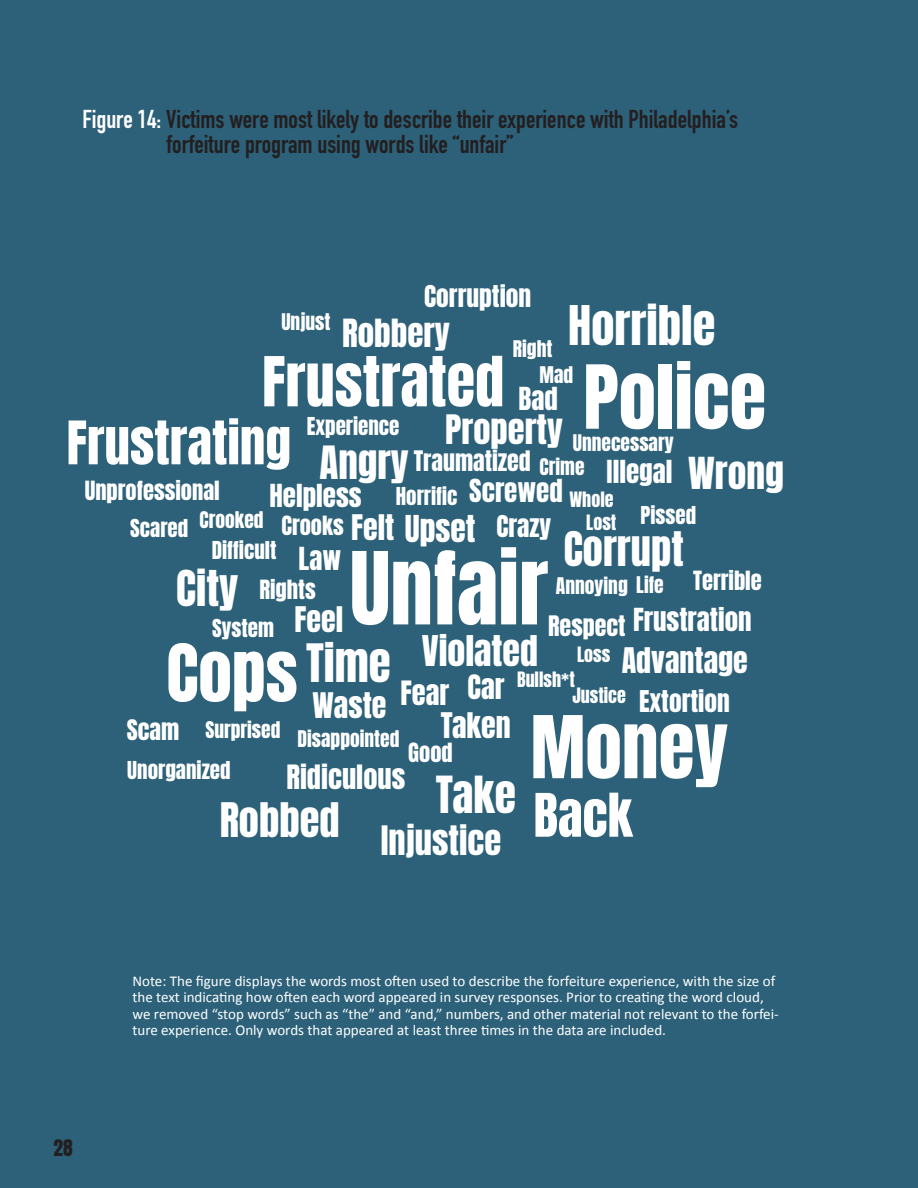
<style>
.page{position:relative;width:918px;height:1188px;background:#2c6179}
.page>*{position:absolute;margin:0;border:0;box-sizing:border-box;transform-origin:0 0}
.t1{font:85.5px "Anton";color:#fff}
.t2{font:75px "Anton";color:#fff}
.t3{font:73.5px "Anton";color:#fff}
.t4{font:67.5px "Anton";color:#fff}
.t5{font:58.5px "Anton";color:#fff}
.t6{font:51px "Anton";color:#fff}
.t7{font:46.5px "Anton";color:#fff}
.t8{font:45px "Anton";color:#fff}
.t9{font:43.5px "Anton";color:#fff}
.t10{font:42px "Anton";color:#fff}
.t11{font:40.5px "Anton";color:#fff}
.t12{font:39px "Anton";color:#fff}
.t13{font:37.5px "Anton";color:#fff}
.t14{font:36px "Anton";color:#fff}
.t15{font:34.5px "Anton";color:#fff}
.t16{font:33px "Anton";color:#fff}
.t17{font:31.5px "Anton";color:#fff}
.t18{font:30px "Anton";color:#fff}
.t19{font:28.5px "Anton";color:#fff}
.t20{font:27px "Anton";color:#fff}
.Figures___Calibri_Bo{font:700 25.5px/25.5px "DIN Condensed";color:#231f20}
.t21{font:25.5px "Anton";color:#fff}
.t22{font:24px "Anton";color:#fff}
.t23{font:22.5px "Anton";color:#fff}
.t24{font:21px "Anton";color:#fff}
.t25{font:19.5px "Anton";color:#fff}
.t26{font:19.5px "Anton";color:#231f20}
.t27{font:18px "Anton";color:#fff}
.Figures___Calibri_Bo-2{font:15px/16.5px "Calibri";color:#fff}
.s1{color:#fff}
.s2{font-size:30px}
</style>
<div class="page">
<p class="Figures___Calibri_Bo" style="left:167px;top:106px;width:573px;text-indent:-84px"><span class="s1">Figure 14:</span> Victims were most likely to describe their experience with Philadelphia’s forfeiture program using words like “unfair”</p>
<p class="t21" style="left:424px;top:283px;width:109px">Corruption</p>
<p class="t7" style="left:568px;top:302px;width:149px">Horrible</p>
<p class="t25" style="left:281px;top:312px;width:51px">Unjust</p>
<p class="t16" style="left:342px;top:316px;width:109px">Robbery</p>
<p class="t25" style="left:513px;top:339px;width:41px">Right</p>
<p class="t25" style="left:540px;top:364px;width:35px">Mad</p>
<p class="t20" style="left:519px;top:384px;width:41px">Bad</p>
<p class="t5" style="left:262px;top:352px;width:244px">Frustrated</p>
<p class="t2" style="left:583px;top:359px;width:184px">Police</p>
<p class="t15" style="left:445px;top:412px;width:119px">Property</p>
<p class="t24" style="left:307px;top:416px;width:94px">Experience</p>
<p class="t6" style="left:67px;top:417px;width:226px">Frustrating</p>
<p class="t25" style="left:573px;top:433px;width:102px">Unnecessary</p>
<p class="t20" style="left:607px;top:458px;width:68px">Illegal</p>
<p class="t12" style="left:320px;top:442px;width:91px">Angry</p>
<p class="t22" style="left:414px;top:448px;width:119px">Traumatized</p>
<p class="t20" style="left:469px;top:477px;width:95px">Screwed</p>
<p class="t13" style="left:688px;top:454px;width:97px">Wrong</p>
<p class="t25" style="left:540px;top:457px;width:46px">Crime</p>
<p class="t23" style="left:85px;top:479px;width:137px">Unprofessional</p>
<p class="t25" style="left:200px;top:509px;width:66px">Crooked</p>
<p class="t20" style="left:269px;top:482px;width:94px">Helpless</p>
<p class="t24" style="left:396px;top:486px;width:63px">Horrific</p>
<p class="t27" style="left:570px;top:490px;width:46px">Whole</p>
<p class="t27" style="left:586px;top:514px;width:32px">Lost</p>
<p class="t24" style="left:641px;top:504px;width:57px">Pissed</p>
<p class="t17" style="left:351px;top:513px;width:126px"><span class="s2">Felt</span> Upset</p>
<p class="t21" style="left:496px;top:513px;width:56px">Crazy</p>
<p class="t23" style="left:281px;top:514px;width:64px">Crooks</p>
<p class="t24" style="left:130px;top:518px;width:60px">Scared</p>
<p class="t11" style="left:564px;top:528px;width:122px">Corrupt</p>
<p class="t24" style="left:212px;top:539px;width:66px">Difficult</p>
<p class="t20" style="left:299px;top:545px;width:44px">Law</p>
<p class="t23" style="left:259px;top:578px;width:58px">Rights</p>
<p class="t1" style="left:350px;top:545px;width:200px">Unfair</p>
<p class="t10" style="left:176px;top:567px;width:64px">City</p>
<p class="t25" style="left:556px;top:575px;width:109px">Annoying Life</p>
<p class="t23" style="left:693px;top:569px;width:70px">Terrible</p>
<p class="t18" style="left:295px;top:604px;width:50px">Feel</p>
<p class="t20" style="left:633px;top:606px;width:120px">Frustration</p>
<p class="t22" style="left:548px;top:614px;width:79px">Respect</p>
<p class="t24" style="left:212px;top:617px;width:63px">System</p>
<p class="t14" style="left:422px;top:633px;width:118px">Violated</p>
<p class="t8" style="left:306px;top:640px;width:86px">Time</p>
<p class="t4" style="left:166px;top:639px;width:133px">Cops</p>
<p class="t27" style="left:577px;top:645px;width:35px">Loss</p>
<p class="t18" style="left:622px;top:645px;width:128px">Advantage</p>
<p class="t21" style="left:639px;top:688px;width:92px">Extortion</p>
<p class="t27" style="left:517px;top:670px;width:59px">Bullsh*t</p>
<p class="t19" style="left:401px;top:678px;width:50px">Fear</p>
<p class="t19" style="left:468px;top:672px;width:39px">Car</p>
<p class="t27" style="left:573px;top:686px;width:55px">Justice</p>
<p class="t18" style="left:313px;top:690px;width:75px">Waste</p>
<p class="t18" style="left:441px;top:710px;width:72px">Taken</p>
<p class="t3" style="left:531px;top:710px;width:199px">Money</p>
<p class="t22" style="left:127px;top:717px;width:54px">Scam</p>
<p class="t25" style="left:205px;top:720px;width:77px">Surprised</p>
<p class="t25" style="left:298px;top:729px;width:103px">Disappointed</p>
<p class="t23" style="left:408px;top:741px;width:46px">Good</p>
<p class="t24" style="left:127px;top:760px;width:105px">Unorganized</p>
<p class="t19" style="left:286px;top:763px;width:120px">Ridiculous</p>
<p class="t11" style="left:220px;top:799px;width:121px">Robbed</p>
<p class="t9" style="left:436px;top:773px;width:81px">Take</p>
<p class="t6" style="left:534px;top:789px;width:101px">Back</p>
<p class="t15" style="left:381px;top:823px;width:122px">Injustice</p>
<p class="t26" style="left:54px;top:1138px;width:21px">28</p>
<p class="Figures___Calibri_Bo-2" style="left:133px;top:972px;width:648px">Note: The figure displays the words most often used to describe the forfeiture experience, with the size of the text indicating how often each word appeared in survey responses. Prior to creating the word cloud, we removed “stop words” such as “the” and “and,” numbers, and other material not relevant to the forfei&shy;ture experience. Only words that appeared at least three times in the data are included.</p>
</div>
